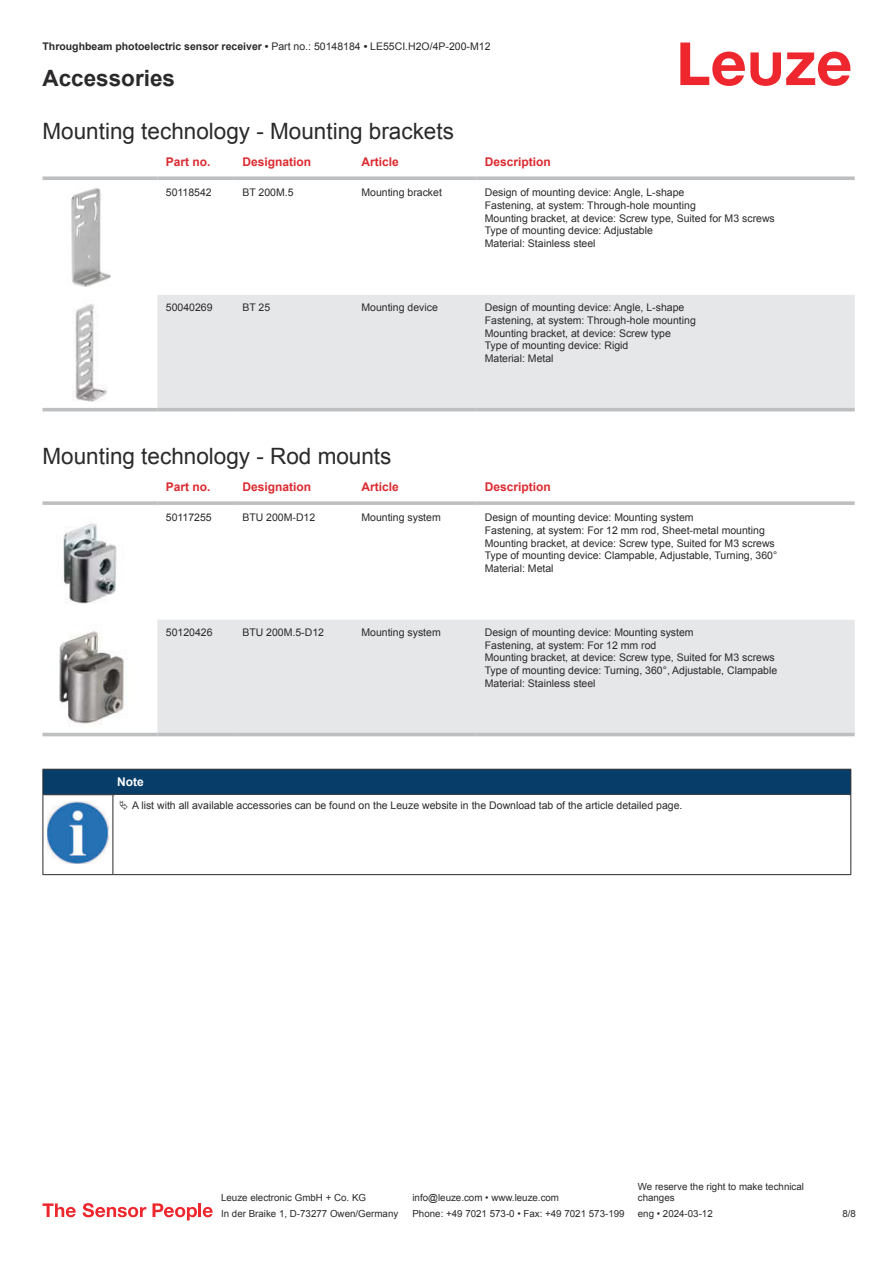
<style>
.page{position:relative;width:893px;height:1263px;background:#fff}
.page>*{position:absolute;margin:0;border:0;box-sizing:border-box;transform-origin:0 0}
.t1{font:22.5px "Arial";color:#2b292a}
.t2{font:700 22.5px "Arial";color:#2b292a}
.t3{font:700 12px "Arial";color:#db2a30}
.t4{font:700 12px "Arial";color:#fff}
.t5{font:10.5px/12.6px "Arial";color:#2b292a}
.t6{font:700 10.5px "Arial";color:#2b292a}
.t7{font:9.75px/11.7px "Arial";color:#2b292a}
.s1{font-weight:400}
</style>
<div class="page">
<svg style="left:680px;top:43px;width:170px;height:43px"></svg>
<div style="left:157px;top:295px;width:698px;height:113px;background:#e6e7e9"></div>
<svg style="left:43px;top:176px;width:114px;height:4px"></svg>
<svg style="left:157px;top:176px;width:77px;height:4px"></svg>
<svg style="left:234px;top:176px;width:119px;height:4px"></svg>
<svg style="left:353px;top:176px;width:123px;height:4px"></svg>
<svg style="left:476px;top:176px;width:379px;height:4px;background:#c4c6c8"></svg>
<hr style="left:43px;top:408px;width:114px;height:3px;background:#bdbfc1">
<hr style="left:157px;top:408px;width:77px;height:3px;background:#bdbfc1">
<hr style="left:234px;top:408px;width:119px;height:3px;background:#bdbfc1">
<hr style="left:353px;top:408px;width:123px;height:3px;background:#bdbfc1">
<hr style="left:476px;top:408px;width:379px;height:3px;background:#bdbfc1">
<img style="left:71px;top:188px;width:40px;height:99px">
<img style="left:75px;top:304px;width:32px;height:98px">
<svg style="left:43px;top:732px;width:812px;height:5px"></svg>
<div style="left:157px;top:620px;width:698px;height:113px;background:#e6e7e9"></div>
<svg style="left:43px;top:501px;width:114px;height:4px"></svg>
<svg style="left:157px;top:501px;width:77px;height:4px"></svg>
<svg style="left:234px;top:501px;width:119px;height:4px"></svg>
<svg style="left:353px;top:501px;width:123px;height:4px"></svg>
<svg style="left:476px;top:501px;width:379px;height:4px;background:#c3c5c7"></svg>
<hr style="left:43px;top:733px;width:114px;height:3px;background:#bdbfc1">
<hr style="left:157px;top:733px;width:77px;height:3px;background:#bdbfc1">
<hr style="left:234px;top:733px;width:119px;height:3px;background:#bdbfc1">
<hr style="left:353px;top:733px;width:123px;height:3px;background:#bdbfc1">
<hr style="left:476px;top:733px;width:379px;height:3px;background:#bdbfc1">
<img style="left:63px;top:523px;width:54px;height:81px">
<img style="left:59px;top:631px;width:65px;height:95px">
<div style="left:43px;top:769px;width:808px;height:26px;background:#063d69"></div>
<hr style="left:113px;top:794px;width:738px;height:1px;background:#2b292a">
<hr style="left:43px;top:795px;width:1px;height:75px;background:#2b292a">
<hr style="left:113px;top:795px;width:1px;height:75px;background:#2b292a">
<hr style="left:850px;top:795px;width:1px;height:75px;background:#2b292a">
<hr style="left:43px;top:874px;width:70px;height:1px;background:#2b292a">
<hr style="left:113px;top:874px;width:738px;height:1px;background:#2b292a">
<img style="left:47px;top:801px;width:61px;height:63px">
<svg style="left:43px;top:1203px;width:33px;height:14px"></svg>
<svg style="left:83px;top:1203px;width:63px;height:14px"></svg>
<svg style="left:153px;top:1203px;width:44px;height:17px"></svg>
<hr style="left:198px;top:1203px;width:3px;height:14px;background:#ed272d">
<svg style="left:203px;top:1207px;width:10px;height:10px"></svg>
<p class="t6" style="left:43px;top:43px;width:449px">Throughbeam photoelectric sensor receiver • <span class="s1">Part no.: 50148184</span> • <span class="s1">LE55CI.H2O/4P-200-M12</span></p>
<h1 class="t2" style="left:43px;top:70px;width:134px">Accessories</h1>
<h1 class="t1" style="left:43px;top:123px;width:413px">Mounting technology - Mounting brackets</h1>
<p class="t3" style="left:166px;top:157px;width:46px">Part no.</p>
<p class="t3" style="left:242px;top:157px;width:70px">Designation</p>
<p class="t3" style="left:361px;top:157px;width:39px">Article</p>
<p class="t3" style="left:485px;top:157px;width:68px">Description</p>
<p class="t5" style="left:166px;top:187px;width:47px">50118542</p>
<p class="t5" style="left:242px;top:187px;width:53px">BT 200M.5</p>
<p class="t5" style="left:361px;top:187px;width:82px">Mounting bracket</p>
<p class="t5" style="left:485px;top:187px;width:292px">Design of mounting device: Angle, L-shape<br>Fastening, at system: Through-hole mounting<br>Mounting bracket, at device: Screw type, Suited for M3 screws Type of mounting device: Adjustable<br>Material: Stainless steel</p>
<p class="t5" style="left:166px;top:302px;width:48px">50040269</p>
<p class="t5" style="left:242px;top:302px;width:29px">BT 25</p>
<p class="t5" style="left:361px;top:302px;width:78px">Mounting device</p>
<p class="t5" style="left:485px;top:302px;width:213px">Design of mounting device: Angle, L-shape Fastening, at system: Through-hole mounting Mounting bracket, at device: Screw type Type of mounting device: Rigid<br>Material: Metal</p>
<h1 class="t1" style="left:43px;top:448px;width:350px">Mounting technology - Rod mounts</h1>
<p class="t3" style="left:166px;top:482px;width:46px">Part no.</p>
<p class="t3" style="left:242px;top:482px;width:70px">Designation</p>
<p class="t3" style="left:361px;top:482px;width:39px">Article</p>
<p class="t3" style="left:485px;top:482px;width:68px">Description</p>
<p class="t5" style="left:166px;top:512px;width:47px">50117255</p>
<p class="t5" style="left:242px;top:512px;width:74px">BTU 200M-D12</p>
<p class="t5" style="left:361px;top:512px;width:81px">Mounting system</p>
<p class="t5" style="left:485px;top:512px;width:294px">Design of mounting device: Mounting system<br>Fastening, at system: For 12 mm rod, Sheet-metal mounting Mounting bracket, at device: Screw type, Suited for M3 screws Type of mounting device: Clampable, Adjustable, Turning, 360° Material: Metal</p>
<p class="t5" style="left:166px;top:627px;width:48px">50120426</p>
<p class="t5" style="left:242px;top:627px;width:83px">BTU 200M.5-D12</p>
<p class="t5" style="left:361px;top:627px;width:81px">Mounting system</p>
<p class="t5" style="left:485px;top:627px;width:294px">Design of mounting device: Mounting system<br>Fastening, at system: For 12 mm rod<br>Mounting bracket, at device: Screw type, Suited for M3 screws Type of mounting device: Turning, 360°, Adjustable, Clampable Material: Stainless steel</p>
<p class="t4" style="left:117px;top:777px;width:28px">Note</p>
<p class="t5" style="left:132px;top:800px;width:552px">A list with all available accessories can be found on the Leuze website in the Download tab of the article detailed page.</p>
<p class="t7" style="left:221px;top:1193px;width:146px">Leuze electronic GmbH + Co. KG</p>
<p class="t7" style="left:412px;top:1193px;width:148px">info@leuze.com • www.leuze.com</p>
<p class="t7" style="left:638px;top:1181px;width:168px">We reserve the right to make technical changes</p>
<p class="t7" style="left:221px;top:1209px;width:179px">In der Braike 1, D-73277 Owen/Germany</p>
<p class="t7" style="left:412px;top:1209px;width:214px">Phone: +49 7021 573-0 • Fax: +49 7021 573-199</p>
<p class="t7" style="left:638px;top:1209px;width:76px">eng • 2024-03-12</p>
<p class="t7" style="left:842px;top:1209px;width:15px">8 /8</p>
</div>
